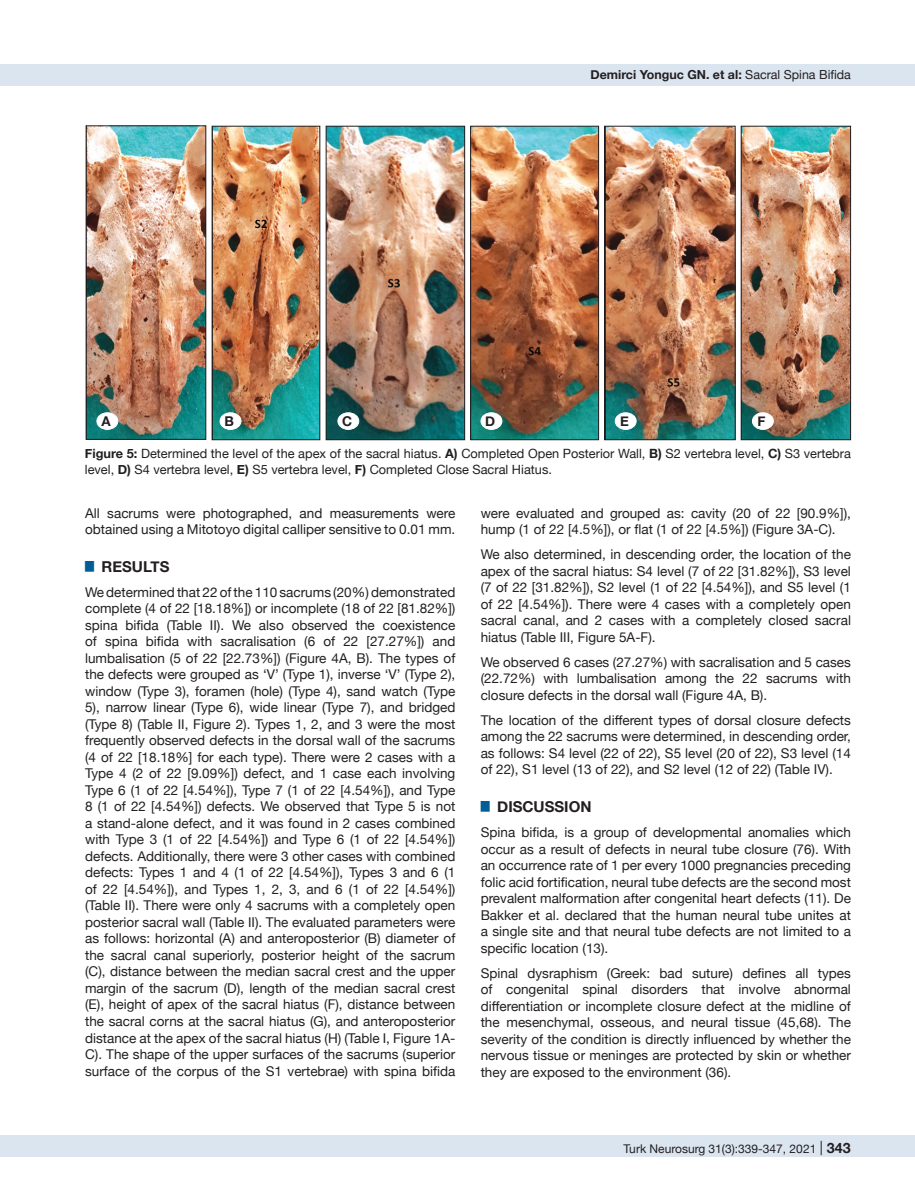
<style>
.page{position:relative;width:915px;height:1191px;background:#fff}
.page>*{position:absolute;margin:0;border:0;box-sizing:border-box;transform-origin:0 0}
.t1{font:700 15px "Helvetica Neue";color:#231f20}
.t2{font:13.5px/16.5px "Helvetica Neue";color:#231f20;text-align:justify}
.t3{font:700 13.5px "Helvetica Neue";color:#231f20}
.t4{font:12.75px/15.8px "Helvetica Neue";color:#231f20}
.t5{font:700 12.45px "Helvetica Neue";color:#231f20}
.t6{font:12px "Helvetica Neue";color:#231f20}
.s1{font-weight:400}
.s2{font-weight:700}
.s3{font-size:14.25px}
.s4{font-weight:700;font-size:14.25px}
</style>
<div class="page">
<div style="left:0;top:1135px;width:914px;height:22px;background:#dbe5f0"></div>
<div style="left:0;top:64px;width:914px;height:21px;background:#dbe5f0"></div>
<img style="left:88px;top:127px;width:116px;height:311px">
<div style="left:86px;top:125px;width:120px;height:315px;border:1px solid #231f20"></div>
<img style="left:472px;top:128px;width:124px;height:310px">
<div style="left:470px;top:126px;width:128px;height:314px;border:1px solid #231f20"></div>
<img style="left:214px;top:128px;width:104px;height:310px">
<div style="left:212px;top:126px;width:108px;height:314px;border:1px solid #231f20"></div>
<img style="left:327px;top:128px;width:136px;height:310px">
<div style="left:325px;top:126px;width:140px;height:314px;border:1px solid #231f20"></div>
<img style="left:606px;top:128px;width:127px;height:310px">
<div style="left:604px;top:126px;width:131px;height:314px;border:1px solid #231f20"></div>
<img style="left:742px;top:128px;width:106px;height:310px">
<div style="left:740px;top:126px;width:110px;height:314px;border:1px solid #231f20"></div>
<div style="left:97px;top:413px;width:21px;height:16px;background:#fff;border-radius:50%"></div>
<div style="left:97px;top:412px;width:21px;height:17px;border:1px solid #fff;border-radius:50%"></div>
<div style="left:220px;top:413px;width:21px;height:16px;background:#fff;border-radius:50%"></div>
<div style="left:220px;top:412px;width:21px;height:17px;border:1px solid #fff;border-radius:50%"></div>
<div style="left:338px;top:413px;width:20px;height:16px;background:#fff;border-radius:50%"></div>
<div style="left:337px;top:412px;width:22px;height:17px;border:1px solid #fff;border-radius:50%"></div>
<div style="left:481px;top:413px;width:20px;height:16px;background:#fff;border-radius:50%"></div>
<div style="left:480px;top:412px;width:22px;height:17px;border:1px solid #fff;border-radius:50%"></div>
<div style="left:615px;top:413px;width:21px;height:16px;background:#fff;border-radius:50%"></div>
<div style="left:615px;top:412px;width:21px;height:17px;border:1px solid #fff;border-radius:50%"></div>
<div style="left:752px;top:413px;width:21px;height:16px;background:#fff;border-radius:50%"></div>
<div style="left:752px;top:412px;width:21px;height:17px;border:1px solid #fff;border-radius:50%"></div>
<p class="t5" style="left:590px;top:65px;width:262px">Demirci Yonguc GN. et al: <span class="s1">Sacral Spina Bifida</span></p>
<p class="t3" style="left:101px;top:411px;width:11px">A</p>
<p class="t3" style="left:224px;top:411px;width:11px">B</p>
<p class="t3" style="left:342px;top:411px;width:12px">C</p>
<p class="t3" style="left:485px;top:411px;width:12px">D</p>
<p class="t3" style="left:620px;top:411px;width:10px">E</p>
<p class="t3" style="left:757px;top:411px;width:10px">F</p>
<p class="t4" style="left:85px;top:446px;width:767px"><span class="s2">Figure 5:</span> Determined the level of the apex of the sacral hiatus. <span class="s2">A)</span> Completed Open Posterior Wall, <span class="s2">B)</span> S2 vertebra level, <span class="s2">C)</span> S3 vertebra level, <span class="s2">D)</span> S4 vertebra level, <span class="s2">E)</span> S5 vertebra level, <span class="s2">F)</span> Completed Close Sacral Hiatus.</p>
<p class="t2" style="left:85px;top:505px;width:371px">All sacrums were photographed, and measurements were obtained using a Mitotoyo digital calliper sensitive to 0.01 mm.</p>
<p class="t1" style="left:85px;top:555px;width:86px"><sup>█</sup> RESULTS</p>
<p class="t2" style="left:85px;top:584px;width:371px">We determined that 22 of the 110 sacrums (20%) demonstrated complete (4 of 22 [18.18%]) or incomplete (18 of 22 [81.82%]) spina bifida (Table II). We also observed the coexistence of spina bifida with sacralisation (6 of 22 [27.27%]) and lumbalisation (5 of 22 [22.73%]) (Figure 4A, B). The types of the defects were grouped as ‘V’ (Type 1), inverse ‘V’ (Type 2), window (Type 3), foramen (hole) (Type 4), sand watch (Type 5), narrow linear (Type 6), wide linear (Type 7), and bridged (Type 8) (Table II, Figure 2). Types 1, 2, and 3 were the most frequently observed defects in the dorsal wall of the sacrums (4 of 22 [18.18%] for each type). There were 2 cases with a Type 4 (2 of 22 [9.09%]) defect, and 1 case each involving Type 6 (1 of 22 [4.54%]), Type 7 (1 of 22 [4.54%]), and Type 8 (1 of 22 [4.54%]) defects. We observed that Type 5 is not a stand-alone defect, and it was found in 2 cases combined with Type 3 (1 of 22 [4.54%]) and Type 6 (1 of 22 [4.54%]) defects. Additionally, there were 3 other cases with combined defects: Types 1 and 4 (1 of 22 [4.54%]), Types 3 and 6 (1 of 22 [4.54%]), and Types 1, 2, 3, and 6 (1 of 22 [4.54%]) (Table II). There were only 4 sacrums with a completely open posterior sacral wall (Table II). The evaluated parameters were as follows: horizontal (A) and anteroposterior (B) diameter of the sacral canal superiorly, posterior height of the sacrum (C), distance between the median sacral crest and the upper margin of the sacrum (D), length of the median sacral crest (E), height of apex of the sacral hiatus (F), distance between the sacral corns at the sacral hiatus (G), and anteroposterior distance at the apex of the sacral hiatus (H) (Table I, Figure 1A-C). The shape of the upper surfaces of the sacrums (superior surface of the corpus of the S1 vertebrae) with spina bifida</p>
<p class="t2" style="left:480px;top:505px;width:371px">were evaluated and grouped as: cavity (20 of 22 [90.9%]), hump (1 of 22 [4.5%]), or flat (1 of 22 [4.5%]) (Figure 3A-C).</p>
<p class="t2" style="left:480px;top:547px;width:371px">We also determined, in descending order, the location of the apex of the sacral hiatus: S4 level (7 of 22 [31.82%]), S3 level (7 of 22 [31.82%]), S2 level (1 of 22 [4.54%]), and S5 level (1 of 22 [4.54%]). There were 4 cases with a completely open sacral canal, and 2 cases with a completely closed sacral hiatus (Table III, Figure 5A-F).</p>
<p class="t2" style="left:480px;top:654px;width:371px">We observed 6 cases (27.27%) with sacralisation and 5 cases (22.72%) with lumbalisation among the 22 sacrums with closure defects in the dorsal wall (Figure 4A, B).</p>
<p class="t2" style="left:480px;top:712px;width:371px">The location of the different types of dorsal closure defects among the 22 sacrums were determined, in descending order, as follows: S4 level (22 of 22), S5 level (20 of 22), S3 level (14 of 22), S1 level (13 of 22), and S2 level (12 of 22) (Table IV).</p>
<p class="t1" style="left:480px;top:795px;width:112px"><sup>█</sup> DISCUSSION</p>
<p class="t2" style="left:480px;top:824px;width:371px">Spina bifida, is a group of developmental anomalies which occur as a result of defects in neural tube closure (76). With an occurrence rate of 1 per every 1000 pregnancies preceding folic acid fortification, neural tube defects are the second most prevalent malformation after congenital heart defects (11). De Bakker et al. declared that the human neural tube unites at a single site and that neural tube defects are not limited to a specific location (13).</p>
<p class="t2" style="left:480px;top:965px;width:371px">Spinal dysraphism (Greek: bad suture) defines all types of congenital spinal disorders that involve abnormal differentiation or incomplete closure defect at the midline of the mesenchymal, osseous, and neural tissue (45,68). The severity of the condition is directly influenced by whether the nervous tissue or meninges are protected by skin or whether they are exposed to the environment (36).</p>
<p class="t6" style="left:623px;top:1140px;width:250px">Turk Neurosurg 31(3):339-347, 2021 <span class="s3">|</span> <span class="s4">343343</span></p>
</div>
